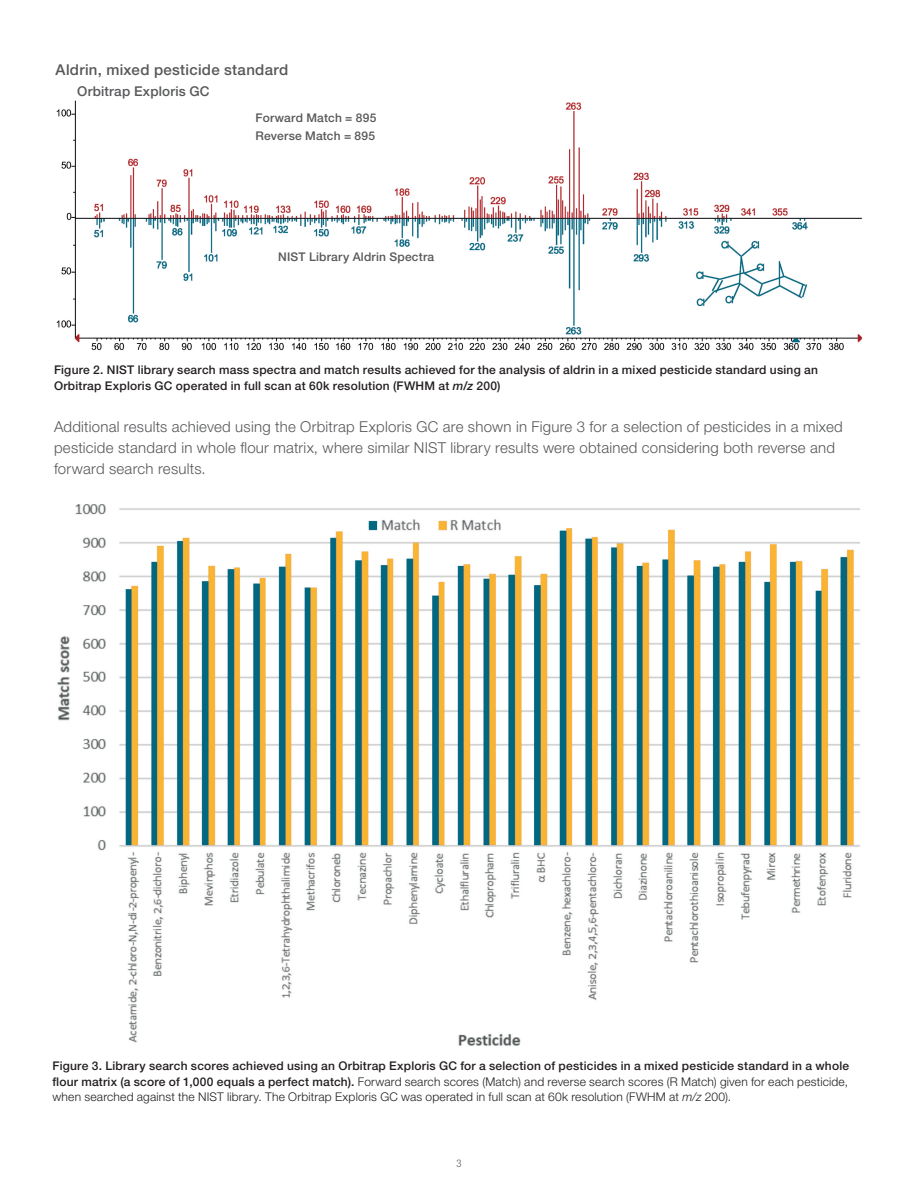
<style>
.page{position:relative;width:918px;height:1188px;background:#fff}
.page>*{position:absolute;margin:0;border:0;box-sizing:border-box;transform-origin:0 0}
.t1{font:300 15px/21px "Helvetica Neue LTW1 G";letter-spacing:.015em;color:#57585a}
.t2{font:500 15px "Helvetica Neue LTW1 G";letter-spacing:.02em;color:#57585a}
.t3{font:500 13.5px "Helvetica Neue LTW1 G";letter-spacing:.015em;color:#57585a}
.t4{font:300 12px/15.8px "Helvetica Neue LTW1 G";letter-spacing:.015em;color:#231f20;text-align:justify}
.t5{font:500 12px/15.8px "Helvetica Neue LTW1 G";letter-spacing:.02em;color:#231f20}
.t6{font:500 12px/18px "Helvetica Neue LTW1 G";letter-spacing:.02em;color:#57585a}
.t7{font:300 condensed 10.5px "Helvetica Neue LTW1 G";color:#57585a}
.s1{font-style:italic}
.s2{font-weight:500}
</style>
<div class="page">
<img style="left:57px;top:504px;width:803px;height:542px">
<img style="left:56px;top:100px;width:807px;height:251px">
<p class="t2" style="left:56px;top:61px;width:234px">Aldrin, mixed pesticide standard</p>
<p class="t3" style="left:77px;top:83px;width:134px">Orbitrap Exploris GC</p>
<p class="t6" style="left:256px;top:108px;width:122px">Forward Match = 895<br>Reverse Match = 895</p>
<p class="t6" style="left:278px;top:247px;width:158px">NIST Library Aldrin Spectra</p>
<p class="t5" style="left:54px;top:362px;width:765px">Figure 2. NIST library search mass spectra and match results achieved for the analysis of aldrin in a mixed pesticide standard using an<br>Orbitrap Exploris GC operated in full scan at 60k resolution (FWHM at <span class="s1">m/z</span> 200)</p>
<p class="t1" style="left:54px;top:416px;width:790px">Additional results achieved using the Orbitrap Exploris GC are shown in Figure 3 for a selection of pesticides in a mixed pesticide standard in whole flour matrix, where similar NIST library results were obtained considering both reverse and forward search results.</p>
<p class="t4" style="left:53px;top:1058px;width:798px"><span class="s2">Figure 3. Library search scores achieved using an Orbitrap Exploris GC for a selection of pesticides in a mixed pesticide standard in a whole flour matrix (a score of 1,000 equals a perfect match).</span> Forward search scores (Match) and reverse search scores (R Match) given for each pesticide, when searched against the NIST library. The Orbitrap Exploris GC was operated in full scan at 60k resolution (FWHM at <span class="s1">m/z</span> 200).</p>
<p class="t7" style="left:456px;top:1157px;width:7px">3</p>
</div>
